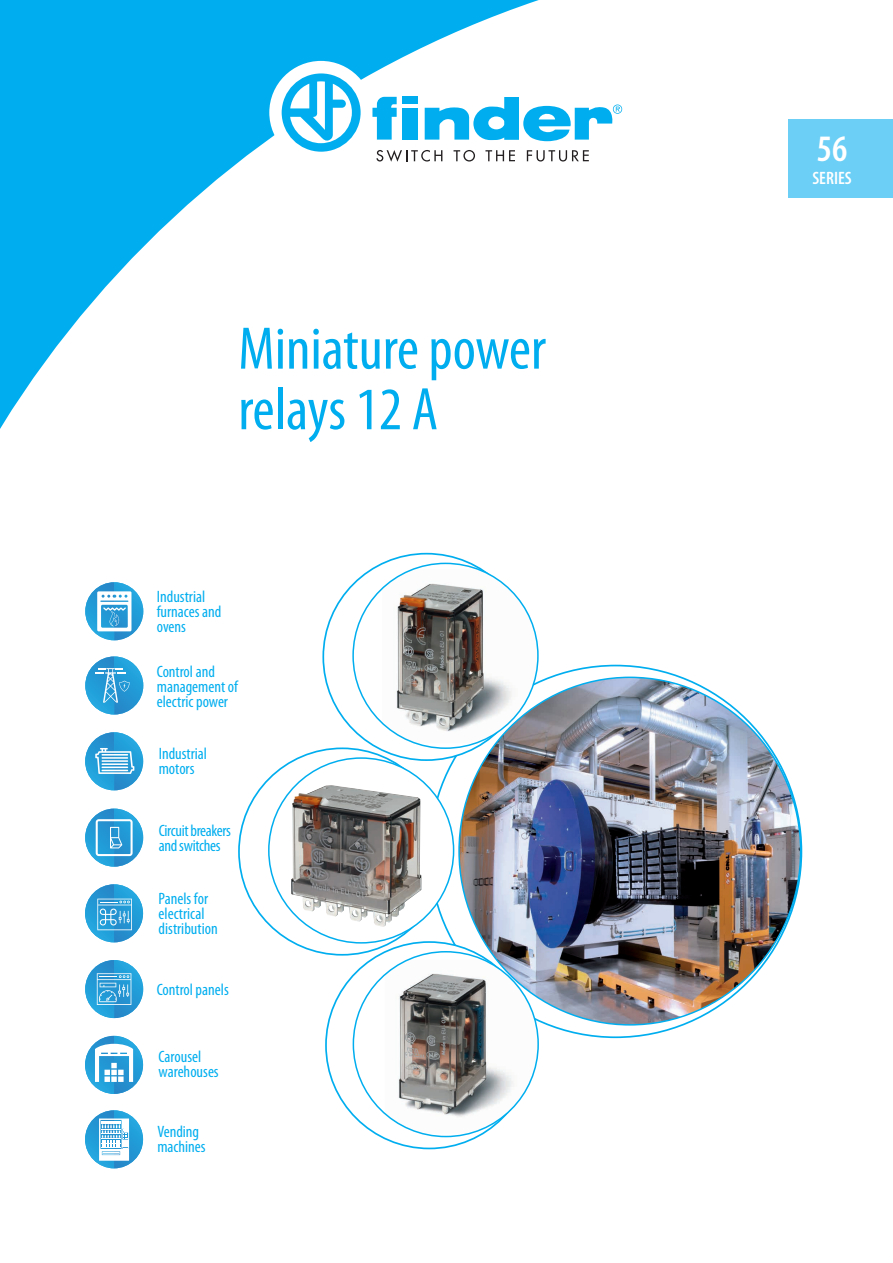
<style>
.page{position:relative;width:893px;height:1263px;background:#fff}
.page>*{position:absolute;margin:0;border:0;box-sizing:border-box;transform-origin:0 0}
.t1{font:condensed 60.6px/60.6px "Myriad Pro";color:#00aeef}
.t2{font:600 condensed 37.5px "Myriad Pro";color:#fff}
.t3{font:600 condensed 18px "Myriad Pro";color:#fff}
.t4{font:condensed 16.5px/15px "Myriad Pro";color:#00aeef}
.t5{font:condensed 16.5px/15px "Myriad Pro";letter-spacing:-.02em;color:#00aeef}
</style>
<div class="page">
<div style="left:788px;top:119px;width:105px;height:79px;background:#6bcff6"></div>
<svg style="left:0;top:0;width:551px;height:429px"></svg>
<div style="left:269px;top:61px;width:104px;height:103px;background:#fff;border-radius:50%"></div>
<svg style="left:282px;top:73px;width:79px;height:79px"></svg>
<svg style="left:425px;top:97px;width:197px;height:44px"></svg>
<svg style="left:372px;top:97px;width:25px;height:43px"></svg>
<div style="left:403px;top:108px;width:15px;height:32px;background:#00aeef"></div>
<div style="left:403px;top:97px;width:15px;height:7px;background:#00aeef"></div>
<svg style="left:376px;top:150px;width:66px;height:12px"></svg>
<svg style="left:454px;top:150px;width:21px;height:12px"></svg>
<svg style="left:485px;top:150px;width:30px;height:11px"></svg>
<svg style="left:527px;top:150px;width:62px;height:12px"></svg>
<img style="left:382px;top:570px;width:155px;height:173px">
<img style="left:291px;top:785px;width:130px;height:142px">
<img style="left:385px;top:960px;width:153px;height:173px">
<img style="left:459px;top:677px;width:342px;height:348px">
<img style="left:85px;top:1110px;width:58px;height:58px">
<svg style="left:99px;top:1118px;width:30px;height:43px"></svg>
<img style="left:85px;top:656px;width:58px;height:58px">
<svg style="left:95px;top:668px;width:35px;height:35px"></svg>
<img style="left:85px;top:582px;width:58px;height:58px">
<svg style="left:97px;top:591px;width:35px;height:40px"></svg>
<img style="left:85px;top:732px;width:58px;height:58px">
<svg style="left:95px;top:748px;width:39px;height:26px"></svg>
<img style="left:85px;top:809px;width:58px;height:58px">
<svg style="left:96px;top:819px;width:37px;height:37px"></svg>
<img style="left:85px;top:960px;width:58px;height:58px">
<svg style="left:97px;top:973px;width:34px;height:32px"></svg>
<img style="left:85px;top:1036px;width:58px;height:58px">
<svg style="left:95px;top:1044px;width:38px;height:38px"></svg>
<img style="left:85px;top:884px;width:58px;height:58px">
<svg style="left:97px;top:899px;width:35px;height:31px"></svg>
<h1 class="t1" style="left:238px;top:318px;width:309px">Miniature power relays 12 A</h1>
<p class="t4" style="left:157px;top:589px;width:66px">Industrial furnaces and ovens</p>
<p class="t4" style="left:157px;top:664px;width:83px">Control and management of electric power</p>
<p class="t4" style="left:159px;top:746px;width:50px">Industrial motors</p>
<p class="t5" style="left:159px;top:822px;width:74px">Circuit breakers and switches</p>
<p class="t4" style="left:159px;top:891px;width:61px">Panels for electrical distribution</p>
<p class="t4" style="left:157px;top:982px;width:74px">Control panels</p>
<p class="t4" style="left:159px;top:1049px;width:62px">Carousel warehouses</p>
<p class="t4" style="left:157px;top:1124px;width:50px">Vending machines</p>
<h2 class="t2" style="left:817px;top:128px;width:32px">56</h2>
<p class="t3" style="left:812px;top:168px;width:41px">SЕRIES</p>
</div>
